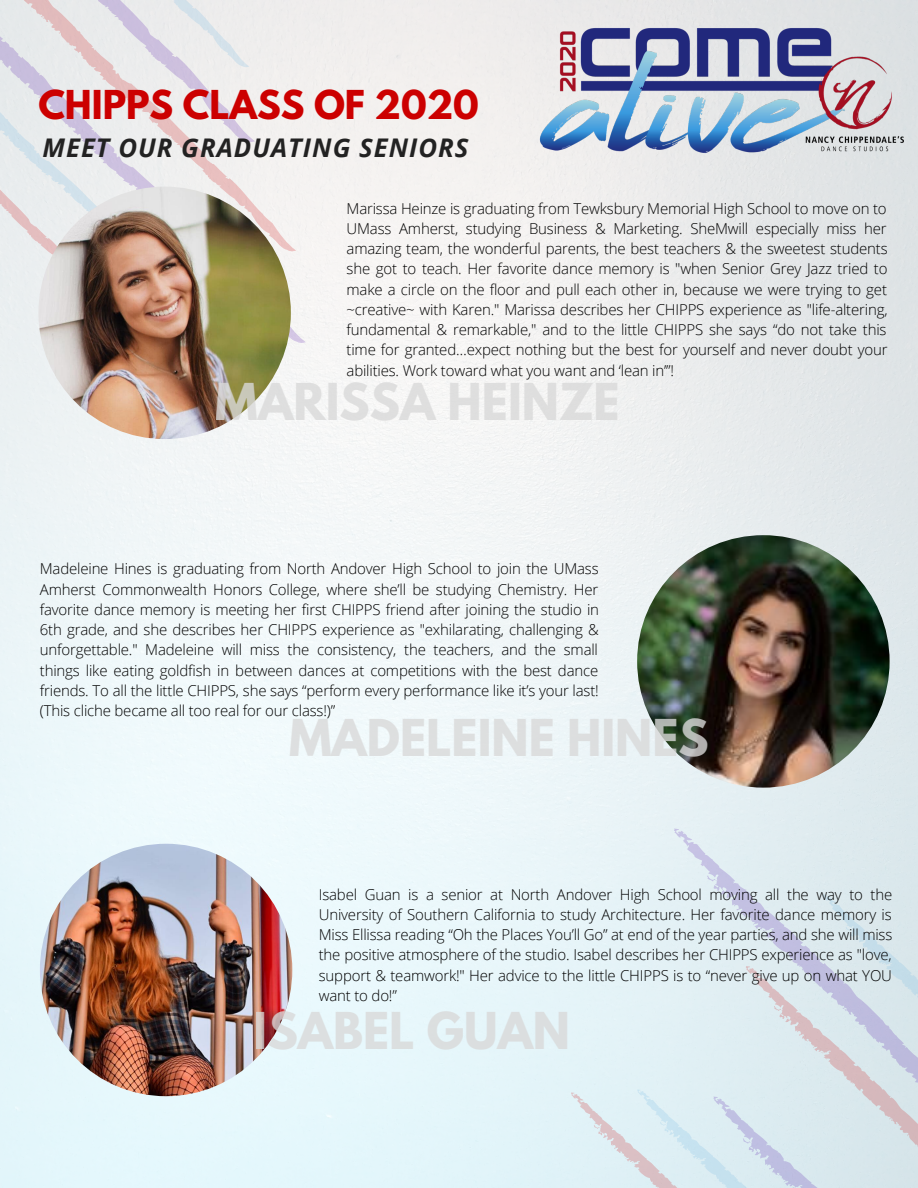
<style>
.page{position:relative;width:918px;height:1188px;background:#fff}
.page>*{position:absolute;margin:0;border:0;box-sizing:border-box;transform-origin:0 0}
.t1{font:700 45px "League Spartan";color:#d9d9d9}
.t2{font:700 35.25px "League Spartan";color:#c00}
.t3{font:italic 700 25.8px "Open Sans";letter-spacing:.04em;color:#222}
.t4{font:300 15px/20.2px "Open Sans";letter-spacing:-.01em;color:#000;text-align:justify}
</style>
<div class="page">
<img style="left:0;top:0;width:918px;height:1188px">
<img style="left:523px;top:14px;width:395px;height:150px">
<div style="left:0;top:0;width:310px;height:357px;background:#f2f0f0"></div>
<svg style="left:0;top:0;width:260px;height:308px;background:#e6e4e7"></svg>
<div style="left:664px;top:817px;width:254px;height:69px;background:#dfecf0"></div>
<svg style="left:564px;top:886px;width:354px;height:302px;background:#dbe8ee"></svg>
<img style="left:38px;top:187px;width:253px;height:252px;border-radius:50%">
<img style="left:637px;top:535px;width:253px;height:253px;border-radius:50%">
<img style="left:40px;top:844px;width:252px;height:252px;border-radius:50%">
<h2 class="t2" style="left:38px;top:87px;width:442px">CHIPPS CLASS OF 2020</h2>
<h3 class="t3" style="left:42px;top:130px;width:428px">MEET OUR GRADUATING SENIORS</h3>
<p class="t4" style="left:347px;top:198px;width:543px">Marissa Heinze is graduating from Tewksbury Memorial High School to move on to UMass Amherst, studying Business &amp; Marketing. SheMwill especially miss her amazing team, the wonderful parents, the best teachers &amp; the sweetest students she got to teach. Her favorite dance memory is "when Senior Grey Jazz tried to make a circle on the floor and pull each other in, because we were trying to get ~creative~ with Karen." Marissa describes her CHIPPS experience as "life-altering, fundamental &amp; remarkable," and to the little CHIPPS she says “do not take this time for granted…expect nothing but the best for yourself and never doubt your abilities. Work toward what you want and ‘lean in’”!</p>
<h1 class="t1" style="left:216px;top:379px;width:405px">MARISSA HEINZE</h1>
<p class="t4" style="left:40px;top:559px;width:561px">Madeleine Hines is graduating from North Andover High School to join the UMass Amherst Commonwealth Honors College, where she’ll be studying Chemistry. Her favorite dance memory is meeting her first CHIPPS friend after joining the studio in 6th grade, and she describes her CHIPPS experience as "exhilarating, challenging &amp; unforgettable." Madeleine will miss the consistency, the teachers, and the small things like eating goldfish in between dances at competitions with the best dance friends. To all the little CHIPPS, she says “perform every performance like it’s your last! (This cliche became all too real for our class!)”</p>
<h1 class="t1" style="left:289px;top:715px;width:421px">MADELEINE HINES</h1>
<p class="t4" style="left:319px;top:884px;width:575px">Isabel Guan is a senior at North Andover High School moving all the way to the University of Southern California to study Architecture. Her favorite dance memory is Miss Ellissa reading “Oh the Places You’ll Go” at end of the year parties, and she will miss the positive atmosphere of the studio. Isabel describes her CHIPPS experience as "love, support &amp; teamwork!" Her advice to the little CHIPPS is to “never give up on what YOU want to do!”</p>
<h1 class="t1" style="left:254px;top:1009px;width:318px">ISABEL GUAN</h1>
</div>
